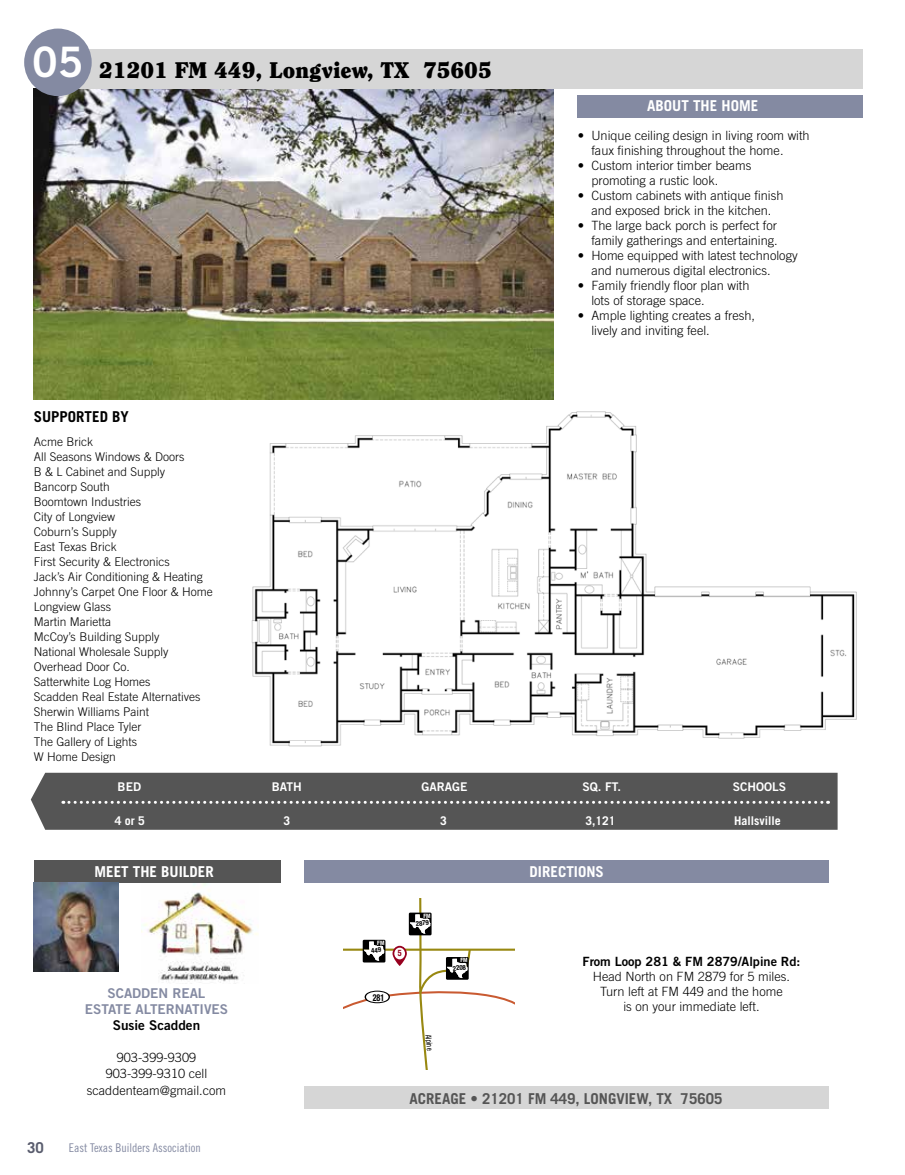
<style>
.page{position:relative;width:905px;height:1175px;background:#fff}
.page>*{position:absolute;margin:0;border:0;box-sizing:border-box;transform-origin:0 0}
.t1{font:42px "Trade Gothic LT Std Bd 2";color:#fff}
.t2{font:900 22.5px "Clearface Std";color:#000}
.t3{font:700 15px "Trade Gothic LT Std";color:#fff}
.t4{font:700 15px "Trade Gothic LT Std";color:#555}
.t5{font:700 15px "Trade Gothic LT Std";color:#000}
.t6{font:700 15px "Trade Gothic LT Std";color:#5a5d6e}
.t7{font:13.5px/15.8px "Trade Gothic LT Std Bd 2";color:#848aa2;text-align:center}
.t8{font:13.5px "Trade Gothic LT Std Bd 2";color:#000}
.t9{font:300 12.75px/15px "Trade Gothic LT Std";color:#000}
.t10{font:12.75px "Trade Gothic LT Std Bd 2";color:#000}
.t11{font:300 12px/15px "Trade Gothic LT Std";color:#000}
.t12{font:12px "Trade Gothic LT Std Cn 18";color:#848aa2}
.t13{font:12px "Trade Gothic LT Std Bd 2";color:#fff}
.t14{font:700 12px "Trade Gothic LT Std";color:#fff}
.t15{font:700 condensed 9.45px "Helvetica Neue LT Std";color:#000;scale:.85 1}
.t16{font:700 condensed 8.85px "Helvetica Neue LT Std";color:#97001f;scale:.91 1}
.t17{font:condensed 8.1px "Helvetica Neue LT Std";color:#000;scale:.85 1}
.t18{font:700 condensed 6.75px "Helvetica Neue LT Std";color:#000}
.t19{font:700 condensed 5.85px "Helvetica Neue LT Std";color:#fff}
</style>
<div class="page">
<img style="left:34px;top:89px;width:520px;height:310px">
<div style="left:72px;top:50px;width:790px;height:39px;background:#d6d6d6"></div>
<div style="left:578px;top:95px;width:284px;height:22px;background:#848aa2"></div>
<div style="left:304px;top:1086px;width:525px;height:22px;background:#d6d6d6"></div>
<div style="left:304px;top:860px;width:525px;height:22px;background:#848aa2"></div>
<div style="left:24px;top:29px;width:68px;height:67px;background:#848aa2;border-radius:50%"></div>
<div style="left:31px;top:772px;width:806px;height:57px;background:#555"></div>
<svg style="left:63px;top:800px;width:765px;height:3px"></svg>
<div style="left:34px;top:860px;width:247px;height:22px;background:#555"></div>
<img style="left:34px;top:882px;width:84px;height:89px">
<img style="left:141px;top:883px;width:117px;height:100px">
<img style="left:240px;top:399px;width:617px;height:348px">
<svg style="left:343px;top:898px;width:172px;height:171px"></svg>
<h1 class="t1" style="left:32px;top:36px;width:53px">05</h1>
<h2 class="t2" style="left:99px;top:56px;width:394px">21201 FM 449, Longview, TX 75605</h2>
<p class="t5" style="left:34px;top:407px;width:97px">SUPPORTED BY</p>
<p class="t11" style="left:34px;top:434px;width:180px">Acme Brick<br>All Seasons Windows &amp; Doors<br>B &amp; L Cabinet and Supply<br>Bancorp South<br>Boomtown Industries<br>City of Longview<br>Coburn’s Supply<br>East Texas Brick<br>First Security &amp; Electronics<br>Jack’s Air Conditioning &amp; Heating<br>Johnny’s Carpet One Floor &amp; Home<br>Longview Glass<br>Martin Marietta<br>McCoy’s Building Supply<br>National Wholesale Supply<br>Overhead Door Co.<br>Satterwhite Log Homes<br>Scadden Real Estate Alternatives<br>Sherwin Williams Paint<br>The Blind Place Tyler<br>The Gallery of Lights<br>W Home Design</p>
<p class="t3" style="left:647px;top:97px;width:112px">ABOUT THE HOME</p>
<p class="t9" style="left:591px;top:128px;width:220px;text-indent:-14px">• Unique ceiling design in living room with faux finishing throughout the home.</p>
<p class="t9" style="left:591px;top:158px;width:162px;text-indent:-14px">• Custom interior timber beams promoting a rustic look.</p>
<p class="t9" style="left:578px;top:188px;width:207px;text-align:center">• Custom cabinets with antique finish and exposed brick in the kitchen.</p>
<p class="t9" style="left:578px;top:218px;width:201px;text-align:right">• The large back porch is perfect for family gatherings and entertaining.</p>
<p class="t9" style="left:591px;top:248px;width:208px;text-indent:-14px">• Home equipped with latest technology and numerous digital electronics.</p>
<p class="t9" style="left:591px;top:277px;width:159px;text-indent:-14px">• Family friendly floor plan with lots of storage space.</p>
<p class="t9" style="left:591px;top:307px;width:165px;text-indent:-14px">• Ample lighting creates a fresh, lively and inviting feel.</p>
<p class="t13" style="left:118px;top:779px;width:25px">BED</p>
<p class="t13" style="left:272px;top:779px;width:32px">BATH</p>
<p class="t13" style="left:421px;top:779px;width:48px">GARAGE</p>
<p class="t13" style="left:582px;top:779px;width:40px">SQ. FT.</p>
<p class="t13" style="left:732px;top:779px;width:55px">SCHOOLS</p>
<p class="t14" style="left:115px;top:813px;width:32px">4 or 5</p>
<p class="t14" style="left:283px;top:813px;width:8px">3</p>
<p class="t14" style="left:440px;top:813px;width:8px">3</p>
<p class="t14" style="left:585px;top:813px;width:32px">3,121</p>
<p class="t14" style="left:734px;top:813px;width:48px">Hallsville</p>
<p class="t3" style="left:95px;top:862px;width:121px">MEET THE BUILDER</p>
<p class="t7" style="left:85px;top:985px;width:145px">SCADDEN REAL<br>ESTATE ALTERNATIVES</p>
<p class="t8" style="left:113px;top:1016px;width:89px">Susie Scadden</p>
<p class="t9" style="left:87px;top:1048px;width:141px;line-height:16.5px;text-align:center">903-399-9309<br>903-399-9310 cell scaddenteam@gmail.com</p>
<p class="t6" style="left:27px;top:1138px;width:18px">30</p>
<p class="t12" style="left:69px;top:1140px;width:133px">East Texas Builders Association</p>
<p class="t19" style="left:377px;top:939px;width:9px">FM</p>
<p class="t16" style="left:397px;top:947px;width:6px">5</p>
<p class="t19" style="left:423px;top:912px;width:9px">FM</p>
<p class="t18" style="left:415px;top:919px;width:15px;rotate:-6deg">2879</p>
<p class="t15" style="left:373px;top:991px;width:15px">281</p>
<p class="t17" style="left:433px;top:1034px;width:20px;rotate:84deg">Alpine</p>
<p class="t19" style="left:460px;top:956px;width:9px">FM</p>
<p class="t18" style="left:452px;top:964px;width:15px;rotate:-6deg">2208</p>
<p class="t3" style="left:529px;top:862px;width:76px">DIRECTIONS</p>
<p class="t10" style="left:582px;top:953px;width:219px">From Loop 281 &amp; FM 2879/Alpine Rd:</p>
<p class="t9" style="left:593px;top:969px;width:198px;text-align:center">Head North on FM 2879 for 5 miles.<br>Turn left at FM 449 and the home<br>is on your immediate left.</p>
<p class="t4" style="left:409px;top:1089px;width:314px">ACREAGE • 21201 FM 449, LONGVIEW, TX 75605</p>
</div>
